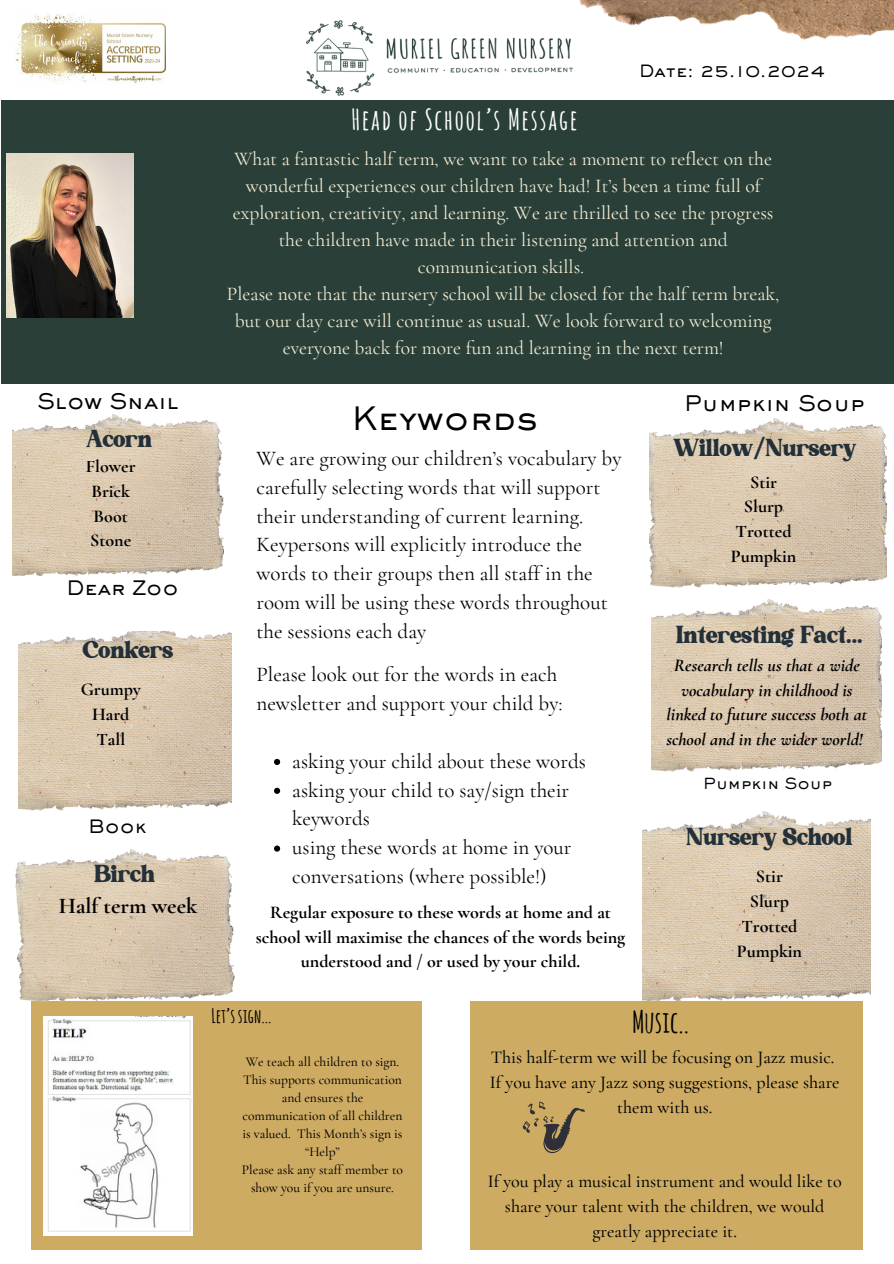
<style>
.page{position:relative;width:894px;height:1264px;background:#fff}
.page>*{position:absolute;margin:0;border:0;box-sizing:border-box;transform-origin:0 0}
.t1{font:31.5px "Sackers Gothic Medium AT";color:#000}
.t2{font:700 30px "Amatic SC";color:#000}
.t3{font:700 28.5px "Amatic SC";letter-spacing:.06em;color:#fff}
.t4{font:24px "Grand Royal";color:#233039}
.t5{font:700 22.5px "Cormorant Garamond";color:#000}
.t6{font:21px/28.8px "Cormorant Garamond";color:#000}
.t7{font:21px "Sackers Gothic Medium AT";color:#000}
.t8{font:19.5px/27px "Cormorant Garamond";color:#f3edd5;text-align:center}
.t9{font:700 19.5px "Amatic SC";color:#000}
.t10{font:19.5px "Sackers Gothic Medium AT";color:#000}
.t11{font:500 18px/24.8px "Cormorant Garamond";color:#000;text-align:center}
.t12{font:700 18px/24.8px "Cormorant Garamond";color:#000;text-align:center}
.t13{font:italic 700 18px/24.8px "Cormorant Garamond";color:#000;text-align:center}
.t14{font:18px "Sackers Gothic Medium AT";color:#000}
.t15{font:16.65px "Sackers Gothic Medium AT";color:#000}
.t16{font:15px "Sackers Gothic Medium AT";color:#000}
.t17{font:500 13.5px/18px "Cormorant Garamond";color:#000;text-align:center}
</style>
<div class="page">
<div style="left:1px;top:100px;width:892px;height:284px;background:#293f38"></div>
<img style="left:600px;top:0;width:293px;height:41px">
<img style="left:305px;top:0;width:295px;height:96px">
<img style="left:15px;top:13px;width:150px;height:71px">
<div style="left:31px;top:1001px;width:391px;height:248px;background:#cdab62"></div>
<img style="left:12px;top:415px;width:212px;height:160px">
<img style="left:642px;top:811px;width:228px;height:190px">
<img style="left:649px;top:418px;width:236px;height:169px">
<img style="left:18px;top:631px;width:213px;height:179px">
<div style="left:470px;top:1001px;width:392px;height:248px;background:#cdab62"></div>
<svg style="left:522px;top:1101px;width:63px;height:53px"></svg>
<img style="left:7px;top:153px;width:127px;height:164px">
<img style="left:15px;top:850px;width:219px;height:151px">
<img style="left:651px;top:599px;width:230px;height:172px">
<img style="left:43px;top:1016px;width:149px;height:219px">
<svg style="left:274px;top:759px;width:6px;height:6px"></svg>
<svg style="left:274px;top:787px;width:6px;height:7px"></svg>
<svg style="left:274px;top:845px;width:6px;height:6px"></svg>
<h5 class="t7" style="left:37px;top:389px;width:143px">Slow Snail</h5>
<p class="t4" style="left:87px;top:425px;width:67px">Acorn</p>
<p class="t12" style="left:86px;top:454px;width:51px">Flower</p>
<p class="t12" style="left:91px;top:479px;width:40px">Brick</p>
<h5 class="t12" style="left:93px;top:503px;width:36px">Boot</h5>
<p class="t12" style="left:90px;top:528px;width:43px">Stone</p>
<p class="t10" style="left:66px;top:576px;width:114px">Dear Zoo</p>
<p class="t4" style="left:83px;top:635px;width:91px">Conkers</p>
<p class="t12" style="left:81px;top:677px;width:61px">Grumpy</p>
<h6 class="t12" style="left:92px;top:702px;width:39px">Hard</h6>
<p class="t12" style="left:96px;top:726px;width:30px">Tall</p>
<p class="t14" style="left:88px;top:815px;width:60px">Book</p>
<p class="t4" style="left:94px;top:860px;width:62px">Birch</p>
<p class="t5" style="left:59px;top:892px;width:140px">Half term week</p>
<p class="t3" style="left:351px;top:101px;width:227px">Head of School’s Message</p>
<p class="t15" style="left:639px;top:62px;width:188px">Date: 25.10.2024</p>
<p class="t8" style="left:233px;top:145px;width:542px">What a fantastic half term, we want to take a moment to reflect on the wonderful experiences our children have had! It’s been a time full of exploration, creativity, and learning. We are thrilled to see the progress the children have made in their listening and attention and communication skills.</p>
<p class="t8" style="left:227px;top:280px;width:554px">Please note that the nursery school will be closed for the half term break, but our day care will continue as usual. We look forward to welcoming everyone back for more fun and learning in the next term!</p>
<p class="t1" style="left:351px;top:400px;width:188px">Keywords</p>
<p class="t7" style="left:683px;top:391px;width:182px">Pumpkin Soup</p>
<h5 class="t4" style="left:673px;top:433px;width:184px">Willow/Nursery</h5>
<p class="t6" style="left:256px;top:443px;width:366px">We are growing our children’s vocabulary by carefully selecting words that will support their understanding of current learning.<br>Keypersons will explicitly introduce the words to their groups then all staff in the room will be using these words throughout the sessions each day</p>
<p class="t6" style="left:256px;top:660px;width:307px">Please look out for the words in each newsletter and support your child by:</p>
<h2 class="t6" style="left:292px;top:746px;width:295px">asking your child about these words</h2>
<p class="t6" style="left:292px;top:775px;width:278px">asking your child to say/sign their keywords</p>
<h5 class="t6" style="left:292px;top:833px;width:281px">using these words at home in your conversations (where possible!)</h5>
<p class="t12" style="left:749px;top:469px;width:28px">Stir</p>
<p class="t12" style="left:743px;top:494px;width:41px">Slurp</p>
<p class="t12" style="left:735px;top:519px;width:57px">Trotted</p>
<p class="t12" style="left:730px;top:543px;width:67px">Pumpkin</p>
<h5 class="t4" style="left:676px;top:620px;width:188px">Interesting Fact...</h5>
<h4 class="t13" style="left:666px;top:652px;width:202px">Research tells us that a wide vocabulary in childhood is linked to future success both at school and in the wider world!</h4>
<p class="t16" style="left:703px;top:774px;width:131px">Pumpkin Soup</p>
<p class="t4" style="left:686px;top:822px;width:167px">Nursery School</p>
<p class="t12" style="left:755px;top:864px;width:28px">Stir</p>
<p class="t12" style="left:749px;top:888px;width:41px">Slurp</p>
<p class="t12" style="left:741px;top:913px;width:57px">Trotted</p>
<p class="t12" style="left:736px;top:938px;width:67px">Pumpkin</p>
<p class="t12" style="left:255px;top:899px;width:371px">Regular exposure to these words at home and at school will maximise the chances of the words being understood and / or used by your child.</p>
<p class="t9" style="left:211px;top:1003px;width:62px">Let’s sign...</p>
<p class="t2" style="left:632px;top:1002px;width:58px">Music..</p>
<p class="t17" style="left:242px;top:1052px;width:161px">We teach all children to sign.<br>This supports communication and ensures the communication of all children is valued. This Month’s sign is “Help”</p>
<h5 class="t17" style="left:242px;top:1160px;width:162px">Please ask any staff member to show you if you are unsure.</h5>
<p class="t11" style="left:490px;top:1045px;width:345px">This half-term we will be focusing on Jazz music.</p>
<h3 class="t11" style="left:489px;top:1070px;width:351px">If you have any Jazz song suggestions, please share them with us.</h3>
<p class="t11" style="left:487px;top:1169px;width:355px">If you play a musical instrument and would like to share your talent with the children, we would greatly appreciate it.</p>
</div>
